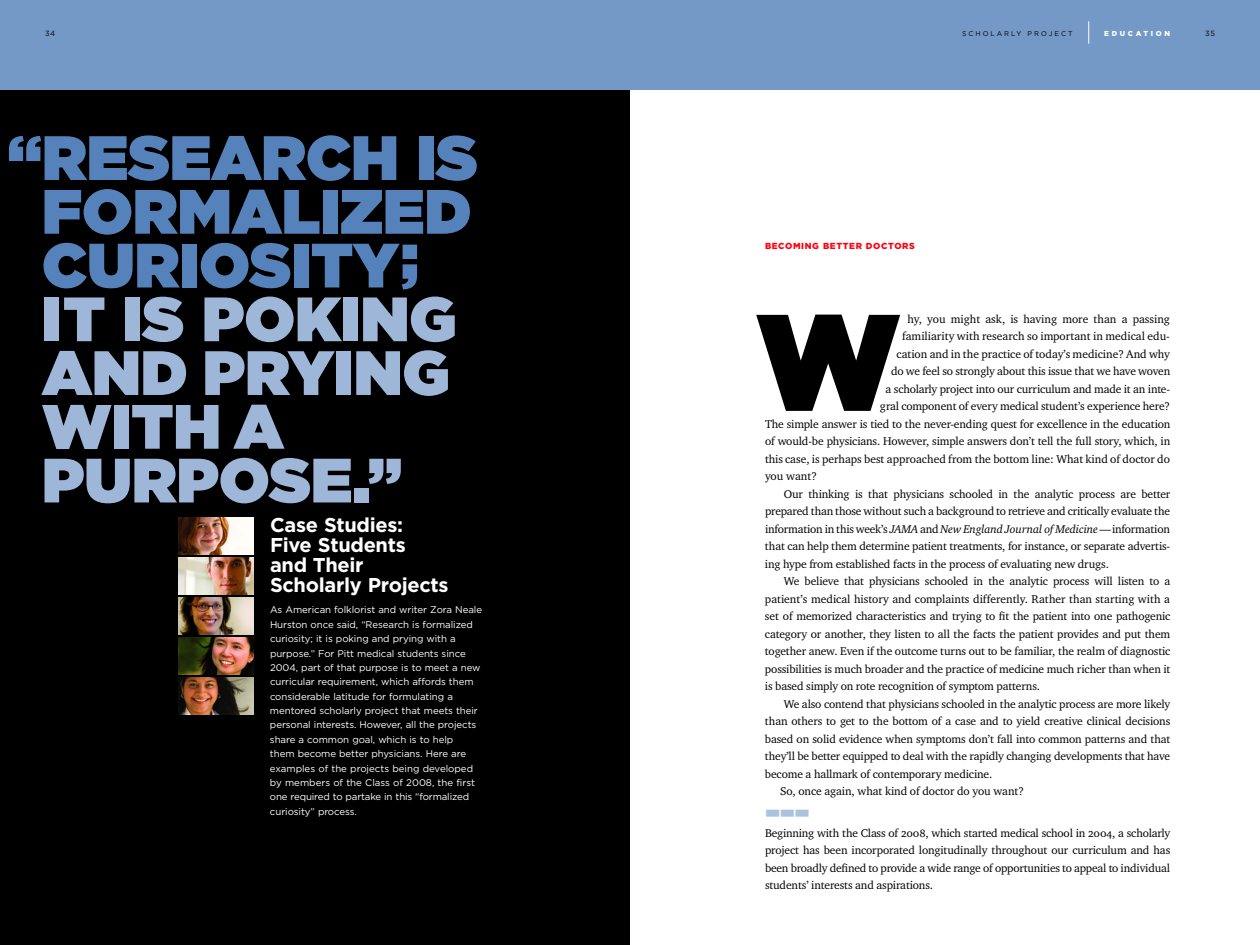
<style>
.page{position:relative;width:1260px;height:945px;background:#fff}
.page>*{position:absolute;margin:0;border:0;box-sizing:border-box;transform-origin:0 0}
.t1{font:900 136.25px "Gotham";color:#000;scale:.95 1}
.t2{font:900 62.5px/53.8px "Gotham";color:#9eb7d8}
.t3{font:900 62.5px/53.8px "Gotham";color:#5582bb;text-align:center}
.t4{font:900 37.5px "Gotham";color:#acc2dd}
.t5{font:700 20px/20px "Gotham";letter-spacing:-.015em;color:#fff}
.t6{font:11.5px/17.5px "Charter ITC Regu OS";letter-spacing:-.01em;color:#000;text-align:justify}
.t7{font:9.75px/14.4px "Gotham";letter-spacing:-.005em;color:#fff}
.t8{font:900 8.75px "Gotham";letter-spacing:.075em;color:#ff000f}
.t9{font:7.5px "Gotham";color:#000}
.t10{font:900 7.25px "Gotham";letter-spacing:.365em;color:#fff}
.t11{font:6.88px "Gotham";letter-spacing:.285em;color:#000}
.s1{font-family:"Charter ITC";font-style:italic}
</style>
<div class="page">
<div style="left:0;top:90px;width:630px;height:855px;background:#000"></div>
<img style="left:179px;top:518px;width:75px;height:37px">
<img style="left:179px;top:558px;width:75px;height:37px">
<img style="left:179px;top:598px;width:75px;height:37px">
<img style="left:179px;top:638px;width:75px;height:37px">
<img style="left:179px;top:678px;width:75px;height:37px">
<div style="left:630px;top:0;width:630px;height:90px;background:#7499c7"></div>
<svg style="left:1088px;top:21px;width:1px;height:23px"></svg>
<div style="left:0;top:0;width:630px;height:90px;background:#7499c7"></div>
<p class="t9" style="left:45px;top:29px;width:12px">34</p>
<p class="t11" style="left:962px;top:30px;width:112px">SCHOLARLY PROJECT</p>
<p class="t10" style="left:1104px;top:30px;width:67px">EDUCATION</p>
<p class="t9" style="left:1205px;top:29px;width:11px">35</p>
<h2 class="t3" style="left:8px;top:132px;width:472px">“RESEARCH IS<br>FORMALIZED<br>CURIOSITY;</h2>
<h2 class="t2" style="left:42px;top:293px;width:416px">IT IS POKING<br>AND PRYING<br>WITH A<br>PURPOSE.”</h2>
<h3 class="t5" style="left:270px;top:515px;width:180px">Case Studies:<br>Five Students<br>and Their<br>Scholarly Projects</h3>
<p class="t7" style="left:270px;top:603px;width:214px">As American folklorist and writer Zora Neale Hurston once said, “Research is formalized curiosity; it is poking and prying with a purpose.” For Pitt medical students since 2004, part of that purpose is to meet a new curricular requirement, which affords them considerable latitude for formulating a mentored scholarly project that meets their personal interests. However, all the projects share a common goal, which is to help<br>them become better physicians. Here are examples of the projects being developed by members of the Class of 2008, the first one required to partake in this “formalized curiosity” process.</p>
<p class="t8" style="left:765px;top:241px;width:151px">BECOMING BETTER DOCTORS</p>
<p class="t6" style="left:908px;top:310px;width:264px">hy, you might ask, is having more than a passing</p>
<p class="t6" style="left:902px;top:328px;width:269px">familiarity with research so important in medical edu-</p>
<p class="t6" style="left:897px;top:345px;width:275px">cation and in the practice of today’s medicine? And why</p>
<p class="t6" style="left:891px;top:363px;width:281px">do we feel so strongly about this issue that we have woven</p>
<p class="t6" style="left:886px;top:380px;width:286px">a scholarly project into our curriculum and made it an inte-</p>
<p class="t6" style="left:880px;top:398px;width:292px">gral component of every medical student’s experience here?</p>
<p class="t6" style="left:765px;top:415px;width:407px">The simple answer is tied to the never-ending quest for excellence in the education</p>
<p class="t6" style="left:765px;top:433px;width:407px">of would-be physicians. However, simple answers don’t tell the full story, which, in</p>
<p class="t6" style="left:765px;top:450px;width:407px">this case, is perhaps best approached from the bottom line: What kind of doctor do</p>
<p class="t6" style="left:765px;top:468px;width:53px">you want?</p>
<p class="t6" style="left:784px;top:485px;width:388px">Our thinking is that physicians schooled in the analytic process are better</p>
<p class="t6" style="left:765px;top:503px;width:407px">prepared than those without such a background to retrieve and critically evaluate the</p>
<p class="t6" style="left:765px;top:520px;width:407px">information in this week’s <span class="s1">JAMA</span> and <span class="s1">New England Journal of Medicine</span>—information</p>
<p class="t6" style="left:765px;top:538px;width:407px">that can help them determine patient treatments, for instance, or separate advertis-</p>
<p class="t6" style="left:765px;top:555px;width:345px">ing hype from established facts in the process of evaluating new drugs.</p>
<p class="t6" style="left:784px;top:573px;width:388px">We believe that physicians schooled in the analytic process will listen to a</p>
<p class="t6" style="left:765px;top:590px;width:407px">patient’s medical history and complaints differently. Rather than starting with a</p>
<p class="t6" style="left:765px;top:608px;width:407px">set of memorized characteristics and trying to fit the patient into one pathogenic</p>
<p class="t6" style="left:765px;top:625px;width:407px">category or another, they listen to all the facts the patient provides and put them</p>
<p class="t6" style="left:765px;top:643px;width:407px">together anew. Even if the outcome turns out to be familiar, the realm of diagnostic</p>
<p class="t6" style="left:765px;top:660px;width:407px">possibilities is much broader and the practice of medicine much richer than when it</p>
<p class="t6" style="left:765px;top:678px;width:277px">is based simply on rote recognition of symptom patterns.</p>
<p class="t6" style="left:784px;top:695px;width:388px">We also contend that physicians schooled in the analytic process are more likely</p>
<p class="t6" style="left:765px;top:713px;width:407px">than others to get to the bottom of a case and to yield creative clinical decisions</p>
<p class="t6" style="left:765px;top:730px;width:407px">based on solid evidence when symptoms don’t fall into common patterns and that</p>
<p class="t6" style="left:765px;top:748px;width:407px">they’ll be better equipped to deal with the rapidly changing developments that have</p>
<p class="t6" style="left:765px;top:765px;width:229px">become a hallmark of contemporary medicine.</p>
<p class="t6" style="left:780px;top:783px;width:245px">So, once again, what kind of doctor do you want?</p>
<h3 class="t4" style="left:765px;top:790px;width:46px">---</h3>
<p class="t6" style="left:765px;top:824px;width:407px">Beginning with the Class of 2008, which started medical school in 2004, a scholarly project has been incorporated longitudinally throughout our curriculum and has been broadly defined to provide a wide range of opportunities to appeal to individual students’ interests and aspirations.</p>
<h1 class="t1" style="left:756px;top:284px;width:153px">W</h1>
</div>
